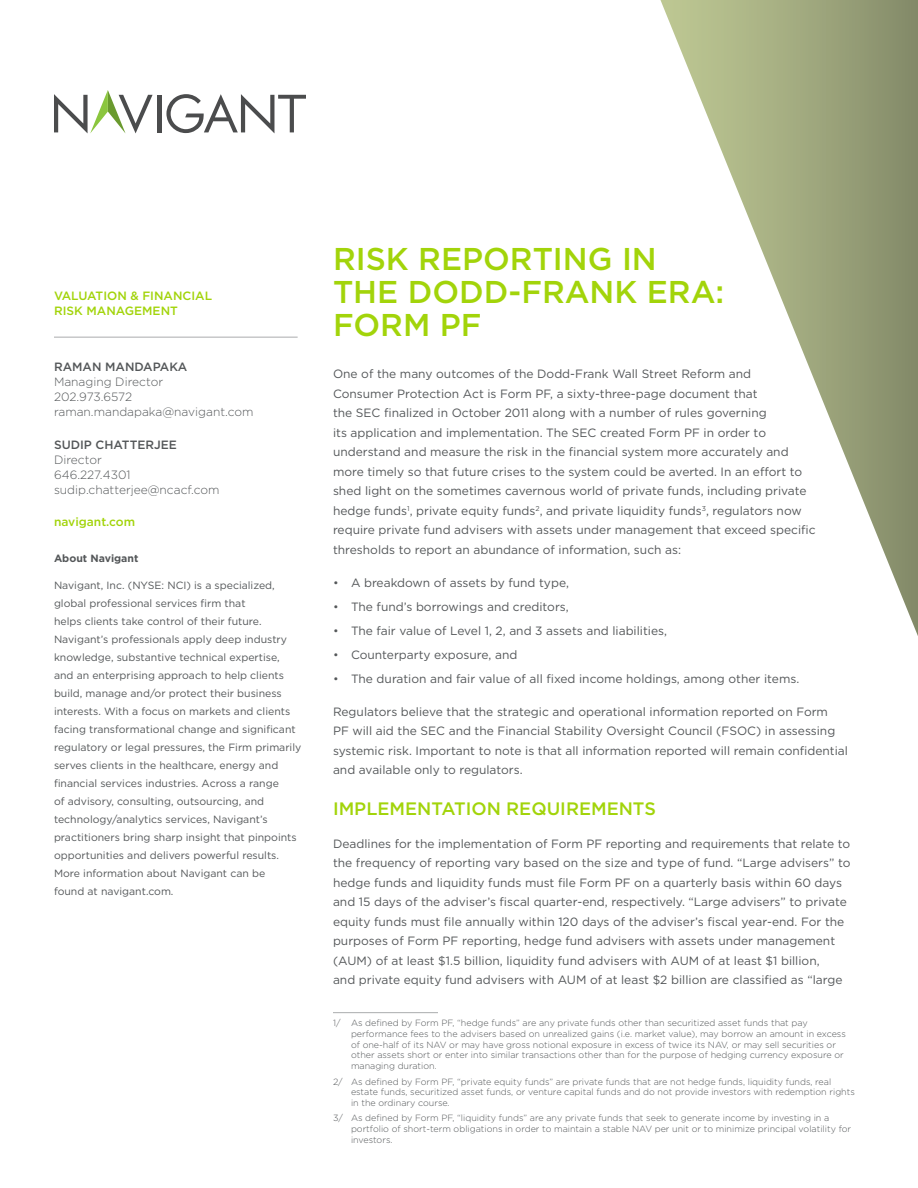
<style>
.page{position:relative;width:918px;height:1188px;background:#fff}
.page>*{position:absolute;margin:0;border:0;box-sizing:border-box;transform-origin:0 0}
.TITLE_-_Green{font:500 31.5px/33px "Gotham";color:#a2d40a}
.BOD_-_Copy_Headers{font:500 18px "Gotham";color:#a2d40a}
.BOD_-_Copy_P1_Gray{font:12px/19.5px "Gotham";color:#545759}
.COVER_TEXT_-_Contact{font:300 12px/15px "Gotham";color:#545759}
.COVER_TEXT_-_url{font:500 12px/15px "Gotham";color:#a2d40a}
.COVER_TEXT_-_Contact-2{font:500 12px "Gotham";color:#545759}
.COVER_TEXT_-_SB_Body{font:10.5px/18px "Gotham";color:#545759}
.COVER_TEXT_-_SB_Head{font:700 10.5px "Gotham";color:#545759}
.t1{font:300 9px/10.8px "Gotham";color:#545759}
.s1{font-weight:300}
</style>
<div class="page">
<hr style="left:157px;top:95px;width:4px;height:37px;background:#4b4c4d">
<svg style="left:166px;top:94px;width:140px;height:39px"></svg>
<svg style="left:54px;top:90px;width:99px;height:43px"></svg>
<svg style="left:660px;top:0;width:258px;height:636px"></svg>
<hr style="left:54px;top:337px;width:244px;height:1px;background:#aaacad">
<hr style="left:333px;top:1012px;width:105px;height:1px;background:#aaacad">
<p class="COVER_TEXT_-_url" style="left:54px;top:288px;width:160px">VALUATION &amp; FINANCIAL<br>RISK MANAGEMENT</p>
<p class="COVER_TEXT_-_Contact-2" style="left:54px;top:358px;width:135px">RAMAN MANDAPAKA</p>
<p class="COVER_TEXT_-_Contact" style="left:54px;top:373px;width:111px">Managing Director<br>202.973.6572</p>
<p class="COVER_TEXT_-_Contact" style="left:54px;top:403px;width:201px">raman.mandapaka@navigant.com</p>
<p class="COVER_TEXT_-_Contact-2" style="left:54px;top:436px;width:124px">SUDIP CHATTERJEE</p>
<p class="COVER_TEXT_-_Contact" style="left:54px;top:451px;width:78px">Director<br>646.227.4301</p>
<p class="COVER_TEXT_-_Contact" style="left:54px;top:481px;width:167px">sudip.chatterjee@ncacf.com</p>
<p class="COVER_TEXT_-_url" style="left:54px;top:514px;width:83px">navigant.com</p>
<p class="COVER_TEXT_-_SB_Head" style="left:54px;top:551px;width:86px">About Navigant</p>
<p class="COVER_TEXT_-_SB_Body" style="left:54px;top:576px;width:249px">Navigant, Inc. (NYSE: NCI) is a specialized, global professional services firm that<br>helps clients take control of their future.<br>Navigant’s professionals apply deep industry knowledge, substantive technical expertise, and an enterprising approach to help clients build, manage and/or protect their business interests. With a focus on markets and clients facing transformational change and significant regulatory or legal pressures, the Firm primarily serves clients in the healthcare, energy and financial services industries. Across a range<br>of advisory, consulting, outsourcing, and technology/analytics services, Navigant’s practitioners bring sharp insight that pinpoints opportunities and delivers powerful results.<br>More information about Navigant can be<br>found at navigant.com.</p>
<p class="TITLE_-_Green" style="left:333px;top:242px;width:393px">RISK REPORTING IN<br>THE DODD-FRANK ERA:<br>FORM PF</p>
<p class="BOD_-_Copy_P1_Gray" style="left:333px;top:364px;width:484px">One of the many outcomes of the Dodd-Frank Wall Street Reform and<br>Consumer Protection Act is Form PF, a sixty-three-page document that<br>the SEC finalized in October 2011 along with a number of rules governing<br>its application and implementation. The SEC created Form PF in order to understand and measure the risk in the financial system more accurately and more timely so that future crises to the system could be averted. In an effort to shed light on the sometimes cavernous world of private funds, including private hedge funds<sup>1</sup>, private equity funds<sup>2</sup>, and private liquidity funds<sup>3</sup>, regulators now require private fund advisers with assets under management that exceed specific thresholds to report an abundance of information, such as:</p>
<p class="BOD_-_Copy_P1_Gray" style="left:333px;top:572px;width:237px"><span class="s1">•</span> A breakdown of assets by fund type,</p>
<p class="BOD_-_Copy_P1_Gray" style="left:333px;top:596px;width:237px"><span class="s1">•</span> The fund’s borrowings and creditors,</p>
<p class="BOD_-_Copy_P1_Gray" style="left:333px;top:620px;width:336px"><span class="s1">•</span> The fair value of Level 1, 2, and 3 assets and liabilities,</p>
<p class="BOD_-_Copy_P1_Gray" style="left:333px;top:644px;width:186px"><span class="s1">•</span> Counterparty exposure, and</p>
<p class="BOD_-_Copy_P1_Gray" style="left:333px;top:668px;width:468px"><span class="s1">•</span> The duration and fair value of all fixed income holdings, among other items.</p>
<p class="BOD_-_Copy_P1_Gray" style="left:333px;top:701px;width:516px">Regulators believe that the strategic and operational information reported on Form<br>PF will aid the SEC and the Financial Stability Oversight Council (FSOC) in assessing systemic risk. Important to note is that all information reported will remain confidential and available only to regulators.</p>
<p class="BOD_-_Copy_Headers" style="left:333px;top:796px;width:324px">IMPLEMENTATION REQUIREMENTS</p>
<p class="BOD_-_Copy_P1_Gray" style="left:333px;top:833px;width:519px">Deadlines for the implementation of Form PF reporting and requirements that relate to the frequency of reporting vary based on the size and type of fund. “Large advisers” to hedge funds and liquidity funds must file Form PF on a quarterly basis within 60 days and 15 days of the adviser’s fiscal quarter-end, respectively. “Large advisers” to private equity funds must file annually within 120 days of the adviser’s fiscal year-end. For the purposes of Form PF reporting, hedge fund advisers with assets under management (AUM) of at least $1.5 billion, liquidity fund advisers with AUM of at least $1 billion,<br>and private equity fund advisers with AUM of at least $2 billion are classified as “large</p>
<p class="t1" style="left:351px;top:1017px;width:496px;text-indent:-18px">1/ As defined by Form PF, “hedge funds” are any private funds other than securitized asset funds that pay performance fees to the advisers based on unrealized gains (i.e. market value), may borrow an amount in excess of one-half of its NAV or may have gross notional exposure in excess of twice its NAV, or may sell securities or other assets short or enter into similar transactions other than for the purpose of hedging currency exposure or managing duration.</p>
<p class="t1" style="left:351px;top:1076px;width:505px;text-indent:-18px">2/ As defined by Form PF, “private equity funds” are private funds that are not hedge funds, liquidity funds, real estate funds, securitized asset funds, or venture capital funds and do not provide investors with redemption rights in the ordinary course.</p>
<p class="t1" style="left:351px;top:1113px;width:502px;text-indent:-18px">3/ As defined by Form PF, “liquidity funds” are any private funds that seek to generate income by investing in a portfolio of short-term obligations in order to maintain a stable NAV per unit or to minimize principal volatility for investors.</p>
</div>
